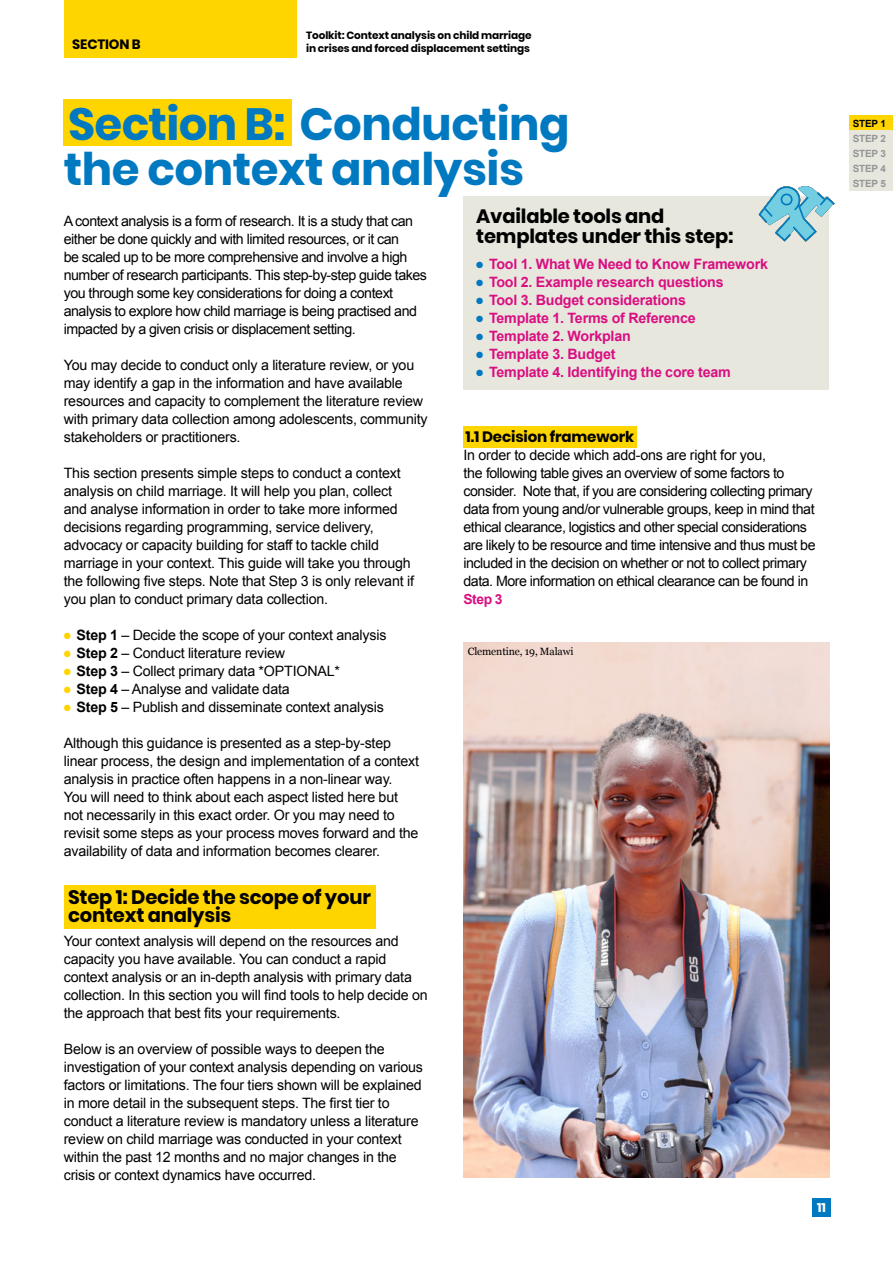
<style>
.page{position:relative;width:893px;height:1263px;background:#fff}
.page>*{position:absolute;margin:0;border:0;box-sizing:border-box;transform-origin:0 0}
.t1{font:700 45px/45px "Poppins";letter-spacing:-.01em;color:#0079c1}
.t2{font:700 19.5px/18px "Poppins";letter-spacing:-.01em;color:#000}
.t3{font:700 15px "Poppins";letter-spacing:-.01em;color:#000}
.t4{font:14.25px/18px "Arial";letter-spacing:-.015em;color:#000}
.t5{font:14.25px/18px "Arial";letter-spacing:-.035em;color:#000}
.t6{font:700 14.25px "Arial";letter-spacing:-.015em;color:#da0e81}
.t7{font:700 13.8px "Arial";color:#da0e81}
.t8{font:700 13.5px "Poppins";letter-spacing:-.01em;color:#000}
.t9{font:700 12.6px "Poppins";color:#fff}
.t10{font:700 10.5px "Poppins";letter-spacing:-.01em;color:#000}
.t11{font:10.5px "Georgia";letter-spacing:-.01em;color:#000}
.t12{font:700 9.9px/15px "Arial";letter-spacing:-.015em;color:#939598;text-align:justify}
.t13{font:700 9.9px "Arial";color:#000}
.s1{color:#ffd500}
.s2{font-weight:700}
.s3{color:#0079c1}
</style>
<div class="page">
<div style="left:812px;top:1198px;width:18px;height:18px;background:#0079c1"></div>
<div style="left:64px;top:99px;width:228px;height:47px;background:#ffd500"></div>
<div style="left:64px;top:885px;width:311px;height:44px;background:#ffd500"></div>
<div style="left:463px;top:426px;width:174px;height:21px;background:#ffd500"></div>
<div style="left:463px;top:197px;width:366px;height:193px;background:#e7e7dd"></div>
<svg style="left:759px;top:186px;width:75px;height:55px"></svg>
<img style="left:463px;top:643px;width:366px;height:535px">
<div style="left:64px;top:0;width:232px;height:57px;background:#ffd500"></div>
<div style="left:850px;top:116px;width:43px;height:15px;background:#ffd500"></div>
<div style="left:850px;top:131px;width:43px;height:15px;background:#e7e7dd"></div>
<div style="left:850px;top:146px;width:43px;height:15px;background:#e7e7dd"></div>
<div style="left:850px;top:161px;width:43px;height:15px;background:#e7e7dd"></div>
<div style="left:850px;top:176px;width:43px;height:15px;background:#e7e7dd"></div>
<p class="t10" style="left:306px;top:29px;width:227px">Toolkit: Context analysis on child marriage</p>
<p class="t8" style="left:72px;top:36px;width:70px">SECTION B</p>
<p class="t10" style="left:306px;top:42px;width:225px">in crises and forced displacement settings</p>
<h1 class="t1" style="left:64px;top:101px;width:507px">Section B: Conducting the context analysis</h1>
<p class="t5" style="left:64px;top:212px;width:365px">A context analysis is a form of research. It is a study that can either be done quickly and with limited resources, or it can<br>be scaled up to be more comprehensive and involve a high number of research participants. This step-by-step guide takes you through some key considerations for doing a context analysis to explore how child marriage is being practised and impacted by a given crisis or displacement setting.</p>
<p class="t4" style="left:64px;top:356px;width:365px">You may decide to conduct only a literature review, or you may identify a gap in the information and have available resources and capacity to complement the literature review with primary data collection among adolescents, community stakeholders or practitioners.</p>
<p class="t4" style="left:64px;top:464px;width:352px">This section presents simple steps to conduct a context analysis on child marriage. It will help you plan, collect and analyse information in order to take more informed decisions regarding programming, service delivery, advocacy or capacity building for staff to tackle child marriage in your context. This guide will take you through the following five steps. Note that Step 3 is only relevant if you plan to conduct primary data collection.</p>
<p class="t4" style="left:64px;top:626px;width:324px"><span class="s1">●</span> <span class="s2">Step 1</span> – Decide the scope of your context analysis</p>
<p class="t4" style="left:64px;top:644px;width:223px"><span class="s1">●</span> <span class="s2">Step 2</span> – Conduct literature review</p>
<p class="t4" style="left:64px;top:662px;width:278px"><span class="s1">●</span> <span class="s2">Step 3</span> – Collect primary data *OPTIONAL*</p>
<p class="t4" style="left:64px;top:680px;width:227px"><span class="s1">●</span> <span class="s2">Step 4</span> – Analyse and validate data</p>
<p class="t4" style="left:64px;top:698px;width:322px"><span class="s1">●</span> <span class="s2">Step 5</span> – Publish and disseminate context analysis</p>
<p class="t4" style="left:64px;top:734px;width:357px">Although this guidance is presented as a step-by-step linear process, the design and implementation of a context analysis in practice often happens in a non-linear way.<br>You will need to think about each aspect listed here but not necessarily in this exact order. Or you may need to revisit some steps as your process moves forward and the availability of data and information becomes clearer.</p>
<h2 class="t2" style="left:68px;top:888px;width:304px">Step 1: Decide the scope of your context analysis</h2>
<p class="t4" style="left:64px;top:932px;width:365px">Your context analysis will depend on the resources and capacity you have available. You can conduct a rapid context analysis or an in-depth analysis with primary data collection. In this section you will find tools to help decide on the approach that best fits your requirements.</p>
<p class="t4" style="left:64px;top:1040px;width:361px">Below is an overview of possible ways to deepen the investigation of your context analysis depending on various factors or limitations. The four tiers shown will be explained in more detail in the subsequent steps. The first tier to conduct a literature review is mandatory unless a literature review on child marriage was conducted in your context within the past 12 months and no major changes in the crisis or context dynamics have occurred.</p>
<h2 class="t2" style="left:476px;top:207px;width:259px;line-height:19.5px">Available tools and templates under this step:</h2>
<p class="t6" style="left:476px;top:255px;width:293px"><span class="s3">●</span> Tool 1. What We Need to Know Framework</p>
<p class="t6" style="left:476px;top:273px;width:249px"><span class="s3">●</span> Tool 2. Example research questions</p>
<p class="t6" style="left:476px;top:291px;width:211px"><span class="s3">●</span> Tool 3. Budget considerations</p>
<p class="t6" style="left:476px;top:309px;width:221px"><span class="s3">●</span> Template 1. Terms of Reference</p>
<p class="t6" style="left:476px;top:327px;width:156px"><span class="s3">●</span> Template 2. Workplan</p>
<p class="t6" style="left:476px;top:345px;width:141px"><span class="s3">●</span> Template 3. Budget</p>
<p class="t6" style="left:476px;top:363px;width:256px"><span class="s3">●</span> Template 4. Identifying the core team</p>
<p class="t3" style="left:466px;top:428px;width:170px">1.1 Decision framework</p>
<p class="t5" style="left:463px;top:446px;width:354px">In order to decide which add-ons are right for you,<br>the following table gives an overview of some factors to consider. Note that, if you are considering collecting primary data from young and/or vulnerable groups, keep in mind that ethical clearance, logistics and other special considerations are likely to be resource and time intensive and thus must be included in the decision on whether or not to collect primary data. More information on ethical clearance can be found in</p>
<p class="t7" style="left:463px;top:590px;width:41px">Step 3</p>
<p class="t11" style="left:468px;top:644px;width:107px">Clementine, 19, Malawi</p>
<p class="t9" style="left:817px;top:1200px;width:10px">11</p>
<p class="t13" style="left:853px;top:117px;width:35px">STEP 1</p>
<p class="t12" style="left:853px;top:131px;width:35px">STEP 2<br>STEP 3<br>STEP 4<br>STEP 5</p>
</div>
